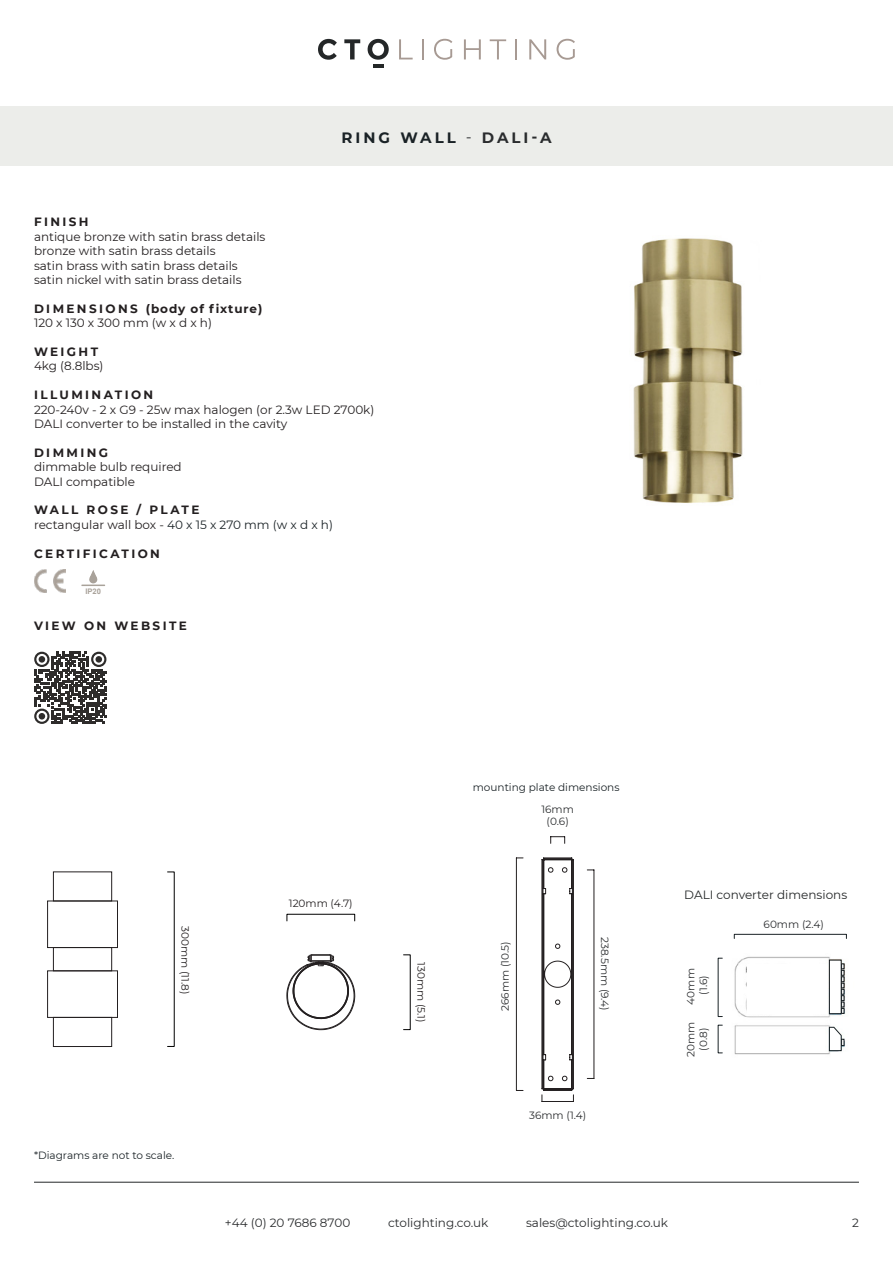
<style>
.page{position:relative;width:893px;height:1263px;background:#fff}
.page>*{position:absolute;margin:0;border:0;box-sizing:border-box;transform-origin:0 0}
.t1{font:700 15px "Montserrat";letter-spacing:.2em;color:#1a2226}
.t2{font:12px/14.4px "Montserrat";color:#231f20}
.t3{font:12px "Montserrat";color:#2a2c2e}
.t4{font:700 12px "Montserrat";letter-spacing:.2em;color:#231f20}
.t5{font:700 12px "Montserrat";letter-spacing:.155em;color:#231f20}
.t6{font:12px "Montserrat";color:#242728}
.t7{font:10.5px/12.6px "Montserrat";color:#2a2c2e;text-align:center}
.t8{font:10.5px "Montserrat";color:#1a2226}
.t9{font:10.5px "Montserrat";color:#231f20}
.t10{font:700 7.65px "Arial";color:#a9a29a}
.s1{font-weight:400;color:#2a2c2e}
.s2{color:#2a2c2e}
.s3{font-weight:700}
.s4{color:#1a2226}
</style>
<div class="page">
<hr style="left:34px;top:1182px;width:825px;height:1px;background:#242728">
<hr style="left:373px;top:64px;width:11px;height:4px;background:#242728">
<svg style="left:318px;top:39px;width:19px;height:21px"></svg>
<svg style="left:344px;top:39px;width:16px;height:20px"></svg>
<svg style="left:368px;top:39px;width:21px;height:21px"></svg>
<hr style="left:422px;top:39px;width:2px;height:20px;background:#a79a93">
<svg style="left:434px;top:39px;width:18px;height:21px"></svg>
<svg style="left:464px;top:39px;width:17px;height:20px"></svg>
<svg style="left:490px;top:39px;width:16px;height:20px"></svg>
<hr style="left:515px;top:39px;width:2px;height:20px;background:#a79a93">
<svg style="left:529px;top:39px;width:17px;height:20px"></svg>
<svg style="left:557px;top:39px;width:18px;height:21px"></svg>
<svg style="left:399px;top:39px;width:14px;height:20px"></svg>
<div style="left:0;top:106px;width:893px;height:60px;background:#ecedea"></div>
<img style="left:34px;top:570px;width:32px;height:23px">
<div style="left:89px;top:576px;width:8px;height:7px;background:#a9a29a;border-radius:50%"></div>
<svg style="left:90px;top:570px;width:7px;height:8px"></svg>
<hr style="left:81px;top:584px;width:24px;height:2px;background:#a9a29a">
<img style="left:633px;top:238px;width:110px;height:265px">
<svg style="left:286px;top:954px;width:69px;height:76px"></svg>
<div style="left:47px;top:901px;width:71px;height:47px;border:1px solid #231f20"></div>
<div style="left:53px;top:947px;width:59px;height:24px;border:1px solid #231f20"></div>
<div style="left:47px;top:970px;width:71px;height:48px;border:1px solid #231f20"></div>
<div style="left:53px;top:871px;width:59px;height:30px;border:1px solid #231f20"></div>
<div style="left:53px;top:1017px;width:59px;height:30px;border:1px solid #231f20"></div>
<svg style="left:550px;top:836px;width:15px;height:7px"></svg>
<hr style="left:542px;top:1101px;width:31px;height:1px;background:#231f20">
<hr style="left:594px;top:870px;width:1px;height:208px;background:#231f20">
<hr style="left:516px;top:858px;width:1px;height:232px;background:#231f20">
<svg style="left:541px;top:857px;width:33px;height:244px"></svg>
<img style="left:734px;top:956px;width:112px;height:99px">
<div style="left:747px;top:964px;width:79px;height:50px;background:#fff"></div>
<div style="left:734px;top:934px;width:113px;height:5px;border:1px solid #1a2226"></div>
<div style="left:829px;top:960px;width:12px;height:54px;background:#fff;border:1px solid #1a2226"></div>
<svg style="left:841px;top:964px;width:3px;height:49px"></svg>
<svg style="left:829px;top:1027px;width:15px;height:24px"></svg>
<svg style="left:34px;top:652px;width:73px;height:72px"></svg>
<p class="t1" style="left:341px;top:127px;width:211px">RING WALL <span class="s1">-</span> <span class="s2">DALI-A</span></p>
<p class="t4" style="left:34px;top:213px;width:56px">FINISH</p>
<p class="t2" style="left:34px;top:229px;width:233px">antique bronze with satin brass details bronze with satin brass details<br>satin brass with satin brass details satin nickel with satin brass details</p>
<p class="t5" style="left:34px;top:300px;width:230px">DIMENSIONS (body of fixture)</p>
<p class="t2" style="left:34px;top:315px;width:179px">120 x 130 x 300 mm (w x d x h)</p>
<p class="t4" style="left:34px;top:343px;width:66px">WEIGHT</p>
<p class="t2" style="left:34px;top:358px;width:71px">4kg (8.8lbs)</p>
<p class="t4" style="left:34px;top:386px;width:121px">ILLUMINATION</p>
<p class="t2" style="left:34px;top:402px;width:342px">220-240v - 2 x G9 - 25w max halogen (or 2.3w LED 2700k)<br>DALI converter to be installed in the cavity</p>
<p class="t4" style="left:34px;top:444px;width:76px">DIMMING</p>
<p class="t2" style="left:34px;top:459px;width:149px">dimmable bulb required<br>DALI compatible</p>
<p class="t2" style="left:34px;top:502px;width:300px"><span class="s3">WALL ROSE / PLATE<br></span>rectangular wall box - <span class="s4">40 x 15 x 270 mm (w x d x h)</span></p>
<p class="t4" style="left:34px;top:545px;width:127px">CERTIFICATION</p>
<p class="t10" style="left:85px;top:586px;width:17px">IP20</p>
<p class="t4" style="left:34px;top:617px;width:154px">VIEW ON WEBSITE</p>
<p class="t9" style="left:192px;top:926px;width:70px;rotate:90deg">300mm (11.8)</p>
<p class="t8" style="left:34px;top:1148px;width:142px">*Diagrams are not to scale.</p>
<p class="t8" style="left:473px;top:779px;width:148px">mounting plate dimensions</p>
<p class="t9" style="left:289px;top:896px;width:65px">120mm (4.7)</p>
<p class="t9" style="left:428px;top:962px;width:62px;rotate:90deg">130mm (5.1)</p>
<p class="t7" style="left:541px;top:802px;width:34px">16mm (0.6)</p>
<p class="t7" style="left:498px;top:1011px;width:71px;rotate:-90deg">266mm (10.5)</p>
<p class="t7" style="left:612px;top:937px;width:76px;rotate:90deg">238.5mm (9.4)</p>
<p class="t7" style="left:529px;top:1108px;width:59px">36mm (1.4)</p>
<p class="t6" style="left:684px;top:886px;width:164px">DALI converter dimensions</p>
<p class="t7" style="left:764px;top:917px;width:62px">60mm (2.4)</p>
<p class="t7" style="left:684px;top:1004px;width:38px;rotate:-90deg">40mm (1.6)</p>
<p class="t7" style="left:684px;top:1057px;width:37px;rotate:-90deg">20mm (0.8)</p>
<p class="t3" style="left:225px;top:1214px;width:127px">+44 (0) 20 7686 8700</p>
<p class="t3" style="left:388px;top:1214px;width:102px">ctolighting.co.uk</p>
<p class="t3" style="left:526px;top:1214px;width:143px">sales@ctolighting.co.uk</p>
<p class="t3" style="left:852px;top:1214px;width:8px">2</p>
</div>
